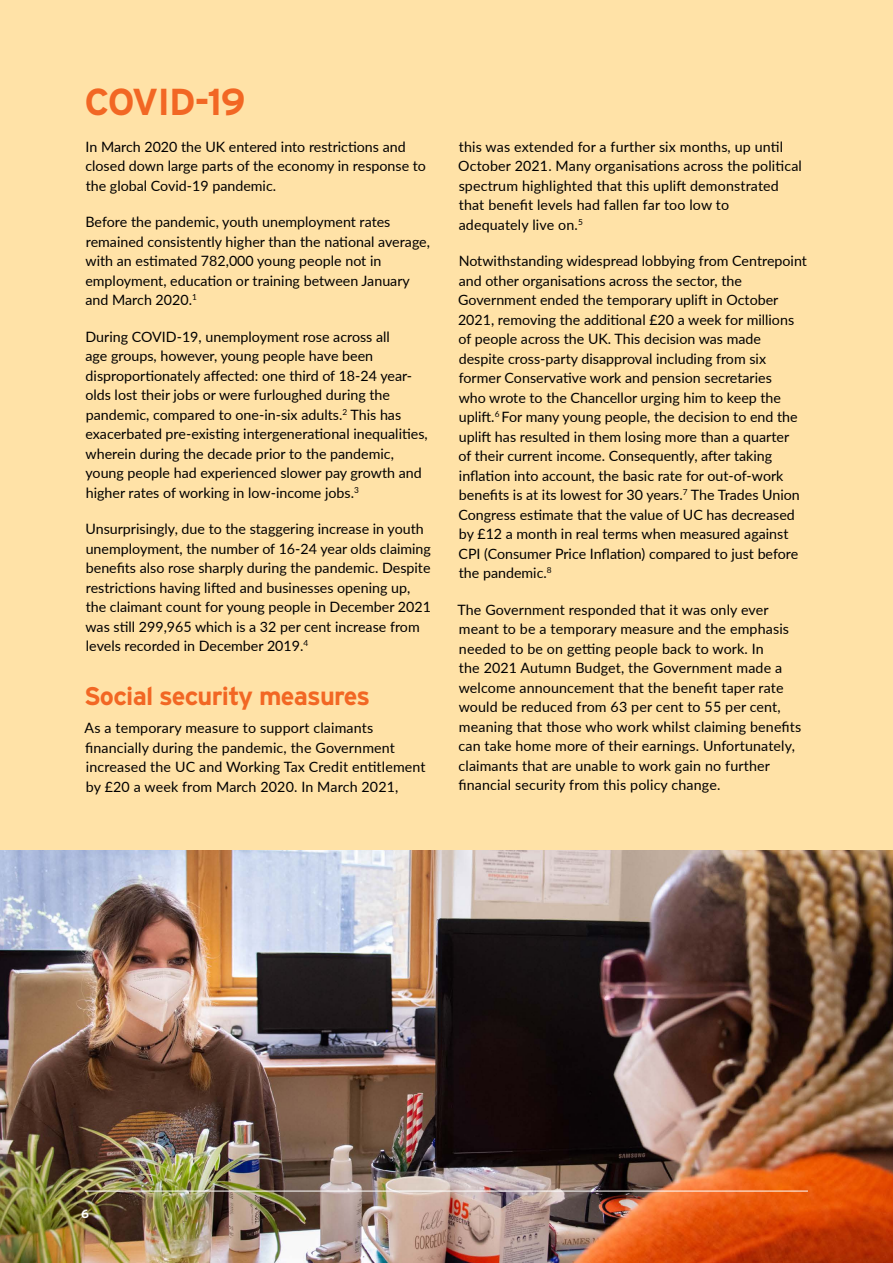
<style>
.page{position:relative;width:893px;height:1263px;background:#ffe2a7}
.page>*{position:absolute;margin:0;border:0;box-sizing:border-box;transform-origin:0 0}
.t1{font:700 37.5px "Interstate";letter-spacing:-.03em;color:#f26724}
.t2{font:700 25.5px "Interstate";letter-spacing:-.03em;color:#f26724}
.t3{font:14.25px/19.5px "Lato";color:#000}
.t4{font:700 12px "Interstate";color:#fff}
</style>
<div class="page">
<img style="left:0;top:850px;width:893px;height:413px">
<hr style="left:85px;top:1191px;width:723px;height:1px;background:#fff">
<h1 class="t1" style="left:85px;top:81px;width:162px">COVID-19</h1>
<p class="t3" style="left:85px;top:136px;width:342px">In March 2020 the UK entered into restrictions and closed down large parts of the economy in response to the global Covid-19 pandemic.</p>
<p class="t3" style="left:85px;top:212px;width:346px">Before the pandemic, youth unemployment rates remained consistently higher than the national average, with an estimated 782,000 young people not in employment, education or training between January and March 2020.<sup>1</sup></p>
<p class="t3" style="left:85px;top:326px;width:344px">During COVID-19, unemployment rose across all<br>age groups, however, young people have been disproportionately affected: one third of 18-24 year&shy;olds lost their jobs or were furloughed during the pandemic, compared to one-in-six adults.<sup>2</sup> This has exacerbated pre-existing intergenerational inequalities, wherein during the decade prior to the pandemic, young people had experienced slower pay growth and higher rates of working in low-income jobs.<sup>3</sup></p>
<p class="t3" style="left:85px;top:519px;width:347px">Unsurprisingly, due to the staggering increase in youth unemployment, the number of 16-24 year olds claiming benefits also rose sharply during the pandemic. Despite restrictions having lifted and businesses opening up, the claimant count for young people in December 2021 was still 299,965 which is a 32 per cent increase from levels recorded in December 2019.<sup>4</sup></p>
<h2 class="t2" style="left:84px;top:682px;width:288px">Social security measures</h2>
<p class="t3" style="left:85px;top:718px;width:342px">As a temporary measure to support claimants financially during the pandemic, the Government increased the UC and Working Tax Credit entitlement by £20 a week from March 2020. In March 2021,</p>
<p class="t3" style="left:458px;top:136px;width:345px">this was extended for a further six months, up until October 2021. Many organisations across the political spectrum highlighted that this uplift demonstrated that benefit levels had fallen far too low to adequately live on.<sup>5</sup></p>
<p class="t3" style="left:458px;top:251px;width:350px">Notwithstanding widespread lobbying from Centrepoint and other organisations across the sector, the Government ended the temporary uplift in October 2021, removing the additional £20 a week for millions of people across the UK. This decision was made despite cross-party disapproval including from six former Conservative work and pension secretaries<br>who wrote to the Chancellor urging him to keep the uplift.<sup>6</sup> For many young people, the decision to end the uplift has resulted in them losing more than a quarter<br>of their current income. Consequently, after taking inflation into account, the basic rate for out-of-work benefits is at its lowest for 30 years.<sup>7</sup> The Trades Union Congress estimate that the value of UC has decreased by £12 a month in real terms when measured against CPI (Consumer Price Inflation) compared to just before the pandemic.<sup>8</sup></p>
<p class="t3" style="left:457px;top:599px;width:345px">The Government responded that it was only ever meant to be a temporary measure and the emphasis needed to be on getting people back to work. In<br>the 2021 Autumn Budget, the Government made a welcome announcement that the benefit taper rate would be reduced from 63 per cent to 55 per cent, meaning that those who work whilst claiming benefits can take home more of their earnings. Unfortunately, claimants that are unable to work gain no further financial security from this policy change.</p>
<p class="t4" style="left:81px;top:1206px;width:9px">6</p>
</div>
